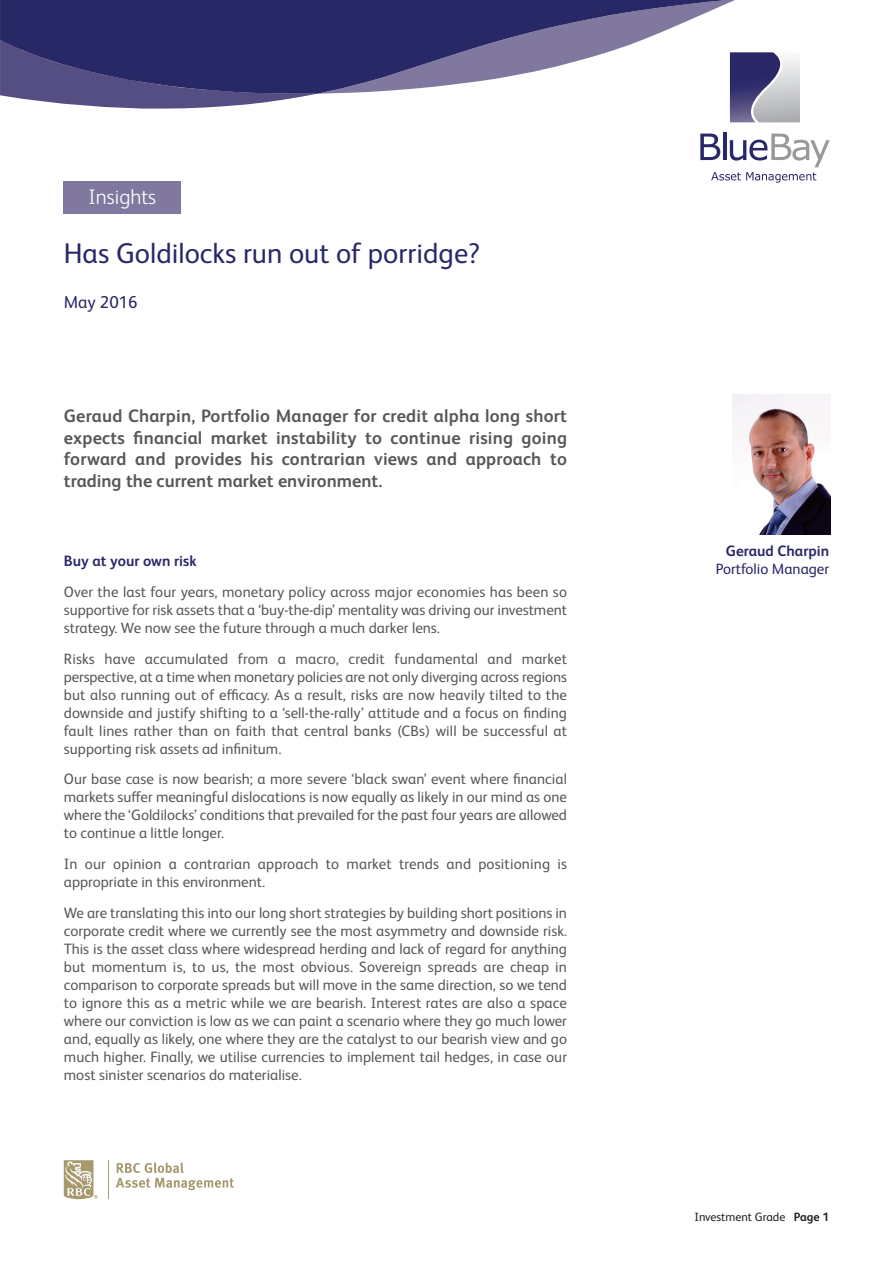
<style>
.page{position:relative;width:893px;height:1263px;background:#fff}
.page>*{position:absolute;margin:0;border:0;box-sizing:border-box;transform-origin:0 0}
.t1{font:28.5px "FS Albert Pro";color:#2a2769}
.t2{font:300 21px "FS Albert Pro";color:#fff}
.t3{font:700 18px/21.6px "FS Albert Pro";color:#57585a;text-align:justify}
.t4{font:17.25px "FS Albert Pro";color:#2a2769}
.t5{font:15px/18px "FS Albert Pro";color:#57585a;text-align:justify}
.t6{font:700 15px "FS Albert Pro";color:#2a2769}
.t7{font:15px "FS Albert Pro";color:#2a2769}
.t8{font:12px "FS Albert Pro";color:#231f20}
.s1{font-weight:700}
</style>
<div class="page">
<svg style="left:64px;top:1160px;width:34px;height:39px"></svg>
<hr style="left:108px;top:1160px;width:1px;height:39px;background:#a7996e">
<svg style="left:116px;top:1162px;width:118px;height:28px"></svg>
<div style="left:64px;top:181px;width:117px;height:33px;background:#81789f"></div>
<svg style="left:0;top:94px;width:316px;height:15px"></svg>
<svg style="left:0;top:0;width:735px;height:94px;fill:#292867"></svg>
<svg style="left:696px;top:40px;width:104px;height:94px"></svg>
<hr style="left:723px;top:132px;width:3px;height:28px;background:#2a2769">
<svg style="left:700px;top:134px;width:130px;height:49px"></svg>
<svg style="left:751px;top:52px;width:32px;height:70px;background:#8483a2"></svg>
<img style="left:732px;top:394px;width:98px;height:140px">
<h2 class="t2" style="left:89px;top:189px;width:69px">Insights</h2>
<h1 class="t1" style="left:64px;top:243px;width:418px">Has Goldilocks run out of porridge?</h1>
<p class="t4" style="left:64px;top:296px;width:76px">May 2016</p>
<p class="t3" style="left:64px;top:407px;width:505px">Geraud Charpin, Portfolio Manager for credit alpha long short expects financial market instability to continue rising going forward and provides his contrarian views and approach to trading the current market environment.</p>
<p class="t6" style="left:64px;top:556px;width:134px">Buy at your own risk</p>
<p class="t5" style="left:64px;top:584px;width:505px">Over the last four years, monetary policy across major economies has been so supportive for risk assets that a ‘buy-the-dip’ mentality was driving our investment strategy. We now see the future through a much darker lens.</p>
<p class="t5" style="left:64px;top:651px;width:505px">Risks have accumulated from a macro, credit fundamental and market perspective, at a time when monetary policies are not only diverging across regions but also running out of efficacy. As a result, risks are now heavily tilted to the downside and justify shifting to a ‘sell-the-rally’ attitude and a focus on finding fault lines rather than on faith that central banks (CBs) will be successful at supporting risk assets ad infinitum.</p>
<p class="t5" style="left:64px;top:772px;width:505px">Our base case is now bearish; a more severe ‘black swan’ event where financial markets suffer meaningful dislocations is now equally as likely in our mind as one where the ‘Goldilocks’ conditions that prevailed for the past four years are allowed to continue a little longer.</p>
<p class="t5" style="left:64px;top:856px;width:505px">In our opinion a contrarian approach to market trends and positioning is appropriate in this environment.</p>
<p class="t5" style="left:64px;top:905px;width:505px">We are translating this into our long short strategies by building short positions in corporate credit where we currently see the most asymmetry and downside risk.<br>This is the asset class where widespread herding and lack of regard for anything but momentum is, to us, the most obvious. Sovereign spreads are cheap in comparison to corporate spreads but will move in the same direction, so we tend to ignore this as a metric while we are bearish. Interest rates are also a space where our conviction is low as we can paint a scenario where they go much lower and, equally as likely, one where they are the catalyst to our bearish view and go much higher. Finally, we utilise currencies to implement tail hedges, in case our most sinister scenarios do materialise.</p>
<p class="t6" style="left:726px;top:546px;width:105px">Geraud Charpin</p>
<p class="t7" style="left:716px;top:564px;width:115px">Portfolio Manager</p>
<p class="t8" style="left:694px;top:1213px;width:136px">Investment Grade <span class="s1">Page 1</span></p>
</div>
